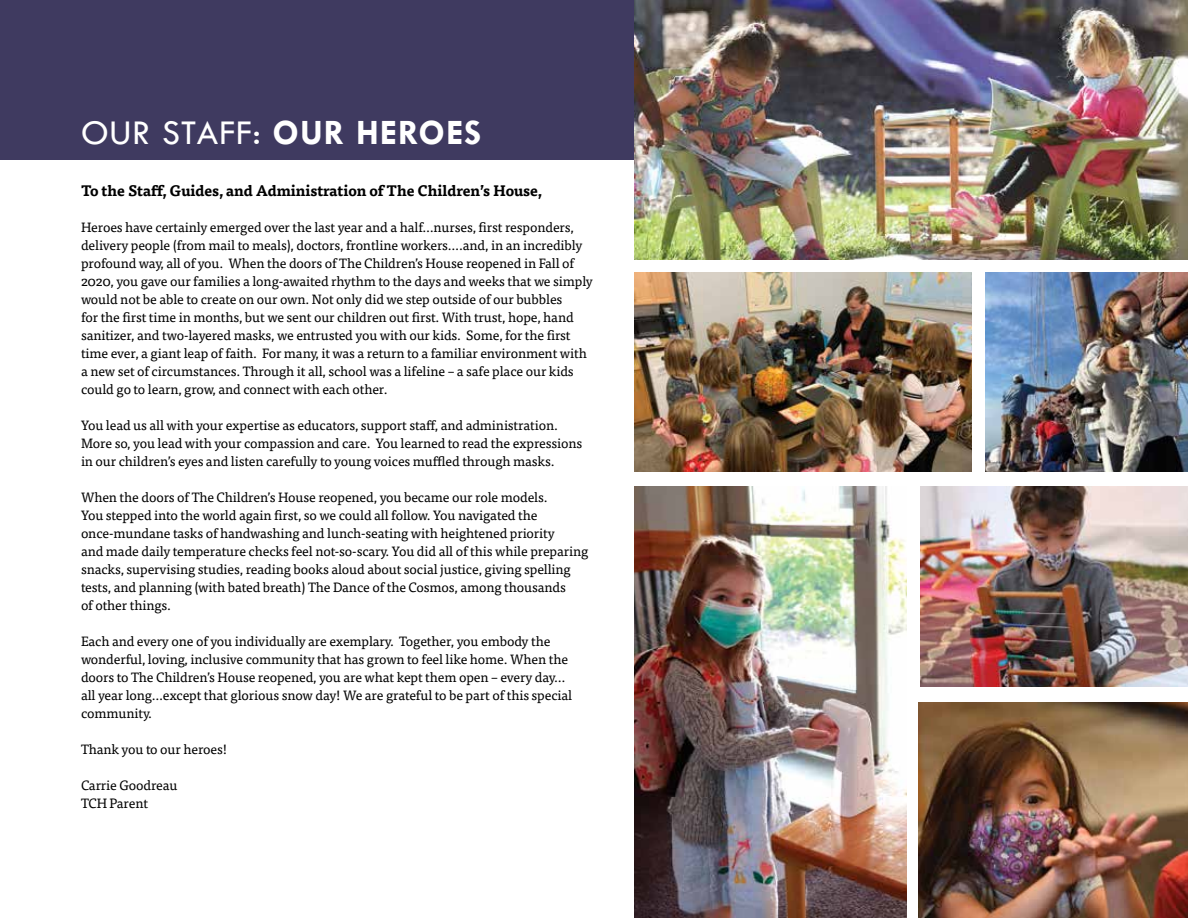
<style>
.page{position:relative;width:1188px;height:918px;background:#fff}
.page>*{position:absolute;margin:0;border:0;box-sizing:border-box;transform-origin:0 0}
.t1{font:36px "Tw Cen";letter-spacing:.025em;color:#fff}
.t2{font:700 15px "Tisa Pro";letter-spacing:-.01em;color:#000}
.t3{font:13.5px/18px "Tisa Pro";letter-spacing:-.01em;color:#000}
.s1{font-weight:700}
</style>
<div class="page">
<div style="left:0;top:0;width:1188px;height:160px;background:#3f3a60"></div>
<img style="left:634px;top:0;width:554px;height:259px">
<img style="left:634px;top:486px;width:273px;height:432px">
<img style="left:918px;top:702px;width:270px;height:216px">
<img style="left:920px;top:486px;width:268px;height:201px">
<img style="left:634px;top:272px;width:338px;height:200px">
<img style="left:986px;top:272px;width:202px;height:200px">
<h1 class="t1" style="left:81px;top:111px;width:402px">OUR STAFF: <span class="s1">OUR HEROES</span></h1>
<p class="t2" style="left:81px;top:179px;width:463px">To the Staff, Guides, and Administration of The Children’s House,</p>
<p class="t3" style="left:81px;top:218px;width:513px">Heroes have certainly emerged over the last year and a half…nurses, first responders, delivery people (from mail to meals), doctors, frontline workers….and, in an incredibly profound way, all of you. When the doors of The Children’s House reopened in Fall of 2020, you gave our families a long-awaited rhythm to the days and weeks that we simply would not be able to create on our own. Not only did we step outside of our bubbles<br>for the first time in months, but we sent our children out first. With trust, hope, hand sanitizer, and two-layered masks, we entrusted you with our kids. Some, for the first time ever, a giant leap of faith. For many, it was a return to a familiar environment with a new set of circumstances. Through it all, school was a lifeline – a safe place our kids could go to learn, grow, and connect with each other.</p>
<p class="t3" style="left:81px;top:416px;width:503px">You lead us all with your expertise as educators, support staff, and administration.<br>More so, you lead with your compassion and care. You learned to read the expressions in our children’s eyes and listen carefully to young voices muffled through masks.</p>
<p class="t3" style="left:81px;top:488px;width:509px">When the doors of The Children’s House reopened, you became our role models.<br>You stepped into the world again first, so we could all follow. You navigated the once-mundane tasks of handwashing and lunch-seating with heightened priority<br>and made daily temperature checks feel not-so-scary. You did all of this while preparing snacks, supervising studies, reading books aloud about social justice, giving spelling tests, and planning (with bated breath) The Dance of the Cosmos, among thousands<br>of other things.</p>
<p class="t3" style="left:81px;top:632px;width:493px">Each and every one of you individually are exemplary. Together, you embody the wonderful, loving, inclusive community that has grown to feel like home. When the doors to The Children’s House reopened, you are what kept them open – every day… all year long…except that glorious snow day! We are grateful to be part of this special community.</p>
<p class="t3" style="left:81px;top:740px;width:148px">Thank you to our heroes!</p>
<p class="t3" style="left:81px;top:776px;width:98px">Carrie Goodreau<br>TCH Parent</p>
</div>
